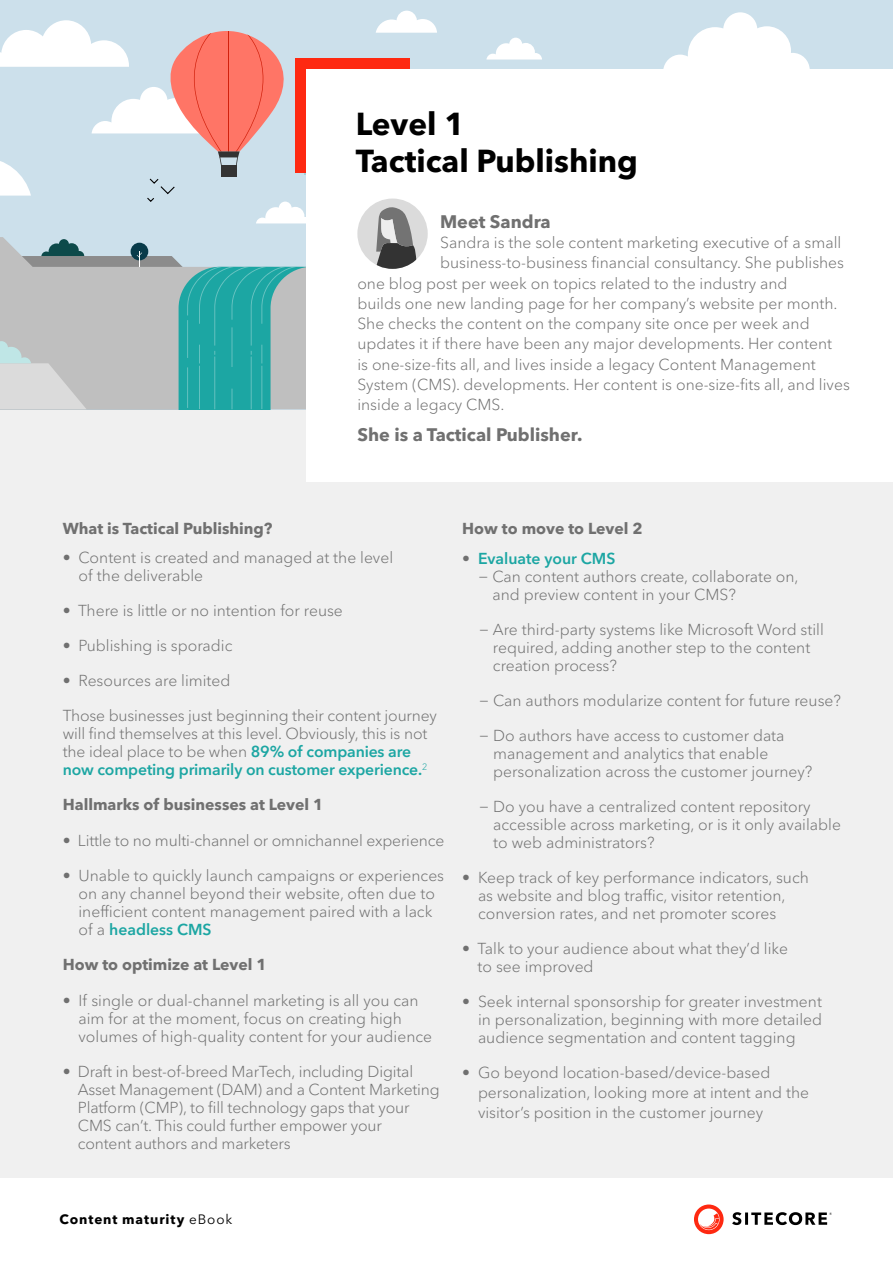
<style>
.page{position:relative;width:893px;height:1263px;background:#fff}
.page>*{position:absolute;margin:0;border:0;box-sizing:border-box;transform-origin:0 0}
.t1{font:700 31.5px/37.5px "Avenir Next LT Pro";color:#000}
.t2{font:700 18px "Avenir Next LT Pro";color:#707070}
.t3{font:300 15.75px/18px "Avenir Next LT Pro";color:#707070}
.t4{font:700 15.75px "Avenir Next LT Pro";color:#707070}
.t5{font:600 15.75px "Avenir Next LT Pro";color:#1ca6a3}
.t6{font:700 13.5px "Avenir Next LT Pro";letter-spacing:.065em;color:#000}
.s1{font-weight:600;color:#1ca6a3}
.s2{font-weight:300;color:#707070}
.s3{font-weight:400}
</style>
<div class="page">
<div style="left:0;top:409px;width:893px;height:769px;background:#f0f0f0"></div>
<div style="left:0;top:0;width:893px;height:409px;background:#cce0eb"></div>
<svg style="left:376px;top:11px;width:61px;height:22px"></svg>
<svg style="left:663px;top:12px;width:147px;height:57px"></svg>
<svg style="left:0;top:239px;width:306px;height:170px"></svg>
<div style="left:306px;top:69px;width:587px;height:413px;background:#fff"></div>
<svg style="left:694px;top:1204px;width:30px;height:30px"></svg>
<svg style="left:732px;top:1212px;width:100px;height:13px"></svg>
<div style="left:296px;top:58px;width:114px;height:11px;background:#fe2911"></div>
<svg style="left:486px;top:38px;width:56px;height:22px"></svg>
<svg style="left:0;top:20px;width:306px;height:203px"></svg>
<div style="left:357px;top:199px;width:71px;height:70px;background:#dbdbdb;border-radius:50%"></div>
<svg style="left:366px;top:207px;width:53px;height:62px"></svg>
<h1 class="t1" style="left:356px;top:105px;width:284px">Level 1<br>Tactical Publishing</h1>
<p class="t2" style="left:440px;top:210px;width:112px">Meet Sandra</p>
<p class="t3" style="left:440px;top:234px;width:403px">Sandra is the sole content marketing executive of a small</p>
<p class="t3" style="left:440px;top:254px;width:405px">business-to-business financial consultancy. She publishes</p>
<p class="t3" style="left:357px;top:274px;width:432px">one blog post per week on topics related to the industry and</p>
<p class="t3" style="left:357px;top:294px;width:482px">builds one new landing page for her company’s website per month.</p>
<p class="t3" style="left:357px;top:315px;width:454px">She checks the content on the company site once per week and</p>
<p class="t3" style="left:357px;top:335px;width:476px">updates it if there have been any major developments. Her content</p>
<p class="t3" style="left:357px;top:355px;width:460px">is one-size-fits all, and lives inside a legacy Content Management</p>
<p class="t3" style="left:357px;top:375px;width:494px">System (CMS). developments. Her content is one-size-fits all, and lives</p>
<p class="t3" style="left:357px;top:396px;width:149px">inside a legacy CMS.</p>
<p class="t2" style="left:357px;top:423px;width:226px">She is a Tactical Publisher.</p>
<p class="t4" style="left:63px;top:519px;width:211px">What is Tactical Publishing?</p>
<p class="t3" style="left:78px;top:549px;width:316px;text-indent:-16px">• Content is created and managed at the level of the deliverable</p>
<p class="t3" style="left:63px;top:602px;width:282px">• There is little or no intention for reuse</p>
<p class="t3" style="left:63px;top:637px;width:171px">• Publishing is sporadic</p>
<p class="t3" style="left:63px;top:672px;width:169px">• Resources are limited</p>
<p class="t3" style="left:63px;top:707px;width:376px">Those businesses just beginning their content journey will find themselves at this level. Obviously, this is not the ideal place to be when <span class="s1">89% of companies are now competing primarily on customer experience.</span><sup>2</sup></p>
<p class="t4" style="left:63px;top:795px;width:262px">Hallmarks of businesses at Level 1</p>
<p class="t3" style="left:63px;top:832px;width:383px">• Little to no multi-channel or omnichannel experience</p>
<p class="t3" style="left:78px;top:867px;width:367px;text-indent:-16px">• Unable to quickly launch campaigns or experiences on any channel beyond their website, often due to inefficient content management paired with a lack of a <span class="s1">headless CMS</span></p>
<p class="t4" style="left:63px;top:955px;width:205px">How to optimize at Level 1</p>
<p class="t3" style="left:78px;top:992px;width:355px;text-indent:-16px">• If single or dual-channel marketing is all you can aim for at the moment, focus on creating high volumes of high-quality content for your audience</p>
<p class="t3" style="left:78px;top:1063px;width:363px;text-indent:-15px">• Draft in best-of-breed MarTech, including Digital Asset Management (DAM) and a Content Marketing Platform (CMP), to fill technology gaps that your CMS can’t. This could further empower your<br>content authors and marketers</p>
<p class="t4" style="left:462px;top:519px;width:182px">How to move to Level 2</p>
<p class="t5" style="left:462px;top:549px;width:155px"><span class="s2">•</span> Evaluate your CMS</p>
<p class="t3" style="left:478px;top:567px;width:322px">− Can content authors create, collaborate on,</p>
<p class="t3" style="left:492px;top:585px;width:245px">and preview content in your CMS?</p>
<p class="t3" style="left:493px;top:620px;width:332px;text-indent:-14px">− Are third-party systems like Microsoft Word still required, adding another step to the content creation process?</p>
<p class="t3" style="left:479px;top:691px;width:364px">− Can authors modularize content for future reuse?</p>
<p class="t3" style="left:493px;top:726px;width:321px;text-indent:-14px">− Do authors have access to customer data management and analytics that enable personalization across the customer journey?</p>
<p class="t3" style="left:493px;top:798px;width:349px;text-indent:-14px">− Do you have a centralized content repository accessible across marketing, or is it only available to web administrators?</p>
<p class="t3" style="left:478px;top:869px;width:332px;text-indent:-16px">• Keep track of key performance indicators, such as website and blog traffic, visitor retention, conversion rates, and net promoter scores</p>
<p class="t3" style="left:478px;top:940px;width:312px;text-indent:-15px">• Talk to your audience about what they’d like to see improved</p>
<p class="t3" style="left:478px;top:993px;width:346px;text-align:justify;text-indent:-16px">• Seek internal sponsorship for greater investment in personalization, beginning with more detailed audience segmentation and content tagging</p>
<p class="t3" style="left:478px;top:1063px;width:333px;line-height:20px;text-indent:-16px">• Go beyond location-based/device-based personalization, looking more at intent and the visitor’s position in the customer journey</p>
<p class="t6" style="left:60px;top:1211px;width:174px">Content maturity <span class="s3">eBook</span></p>
</div>
